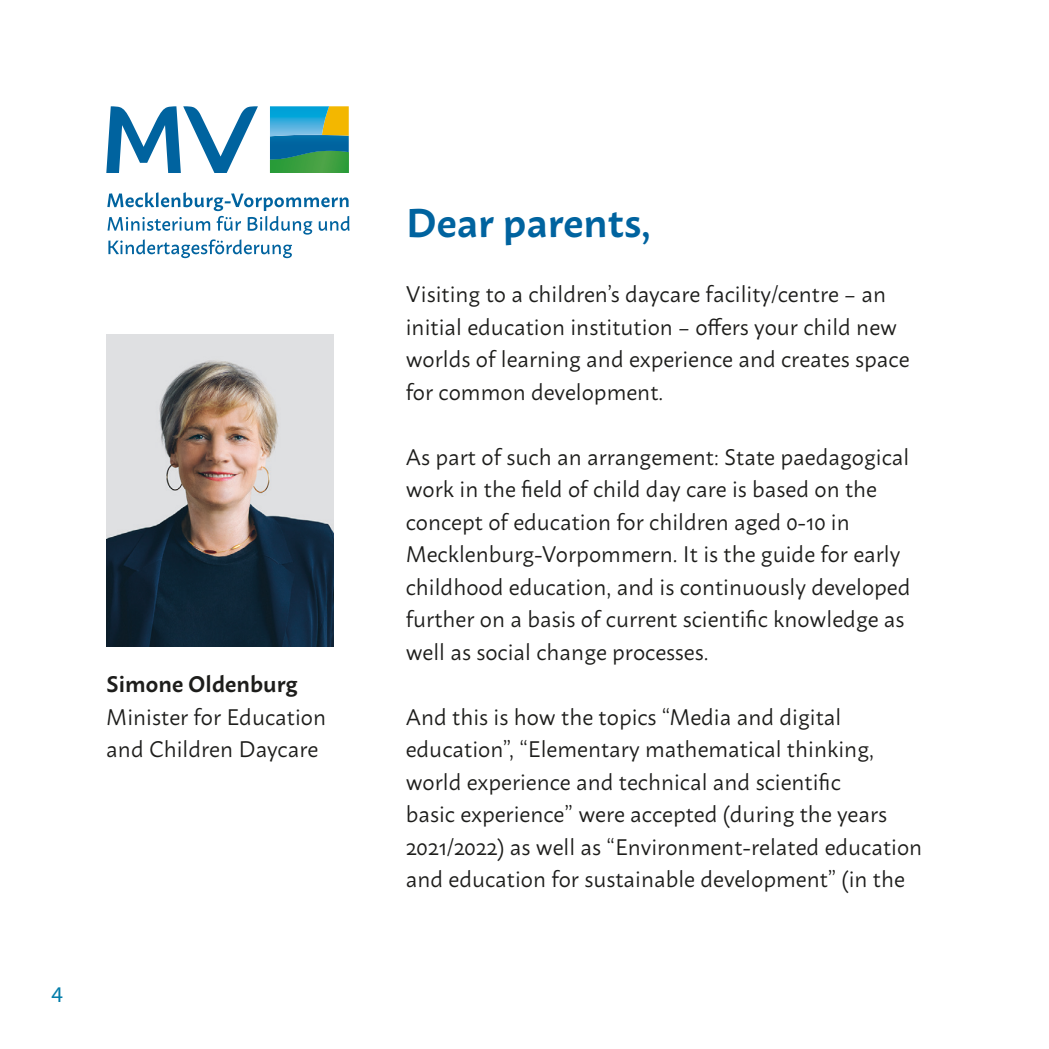
<style>
.page{position:relative;width:1049px;height:1049px;background:#fff}
.page>*{position:absolute;margin:0;border:0;box-sizing:border-box;transform-origin:0 0}
.Überschrift_1{font:600 40px "Macho";color:#00639f}
.Fließtext{font:22.5px/32.5px "Macho";color:#1d1d1b}
.t1{font:22.5px "Myriad Pro";color:#047daa}
.s1{font-weight:600}
</style>
<div class="page">
<svg style="left:107px;top:192px;width:243px;height:66px"></svg>
<svg style="left:270px;top:106px;width:79px;height:54px;background:#439594"></svg>
<svg style="left:106px;top:106px;width:152px;height:67px"></svg>
<img style="left:106px;top:335px;width:227px;height:312px">
<p class="Fließtext" style="left:106px;top:666px;width:221px"><span class="s1">Simone Oldenburg<br></span>Minister for Education and Children Daycare</p>
<p class="t1" style="left:51px;top:980px;width:13px">4</p>
<p class="Überschrift_1" style="left:406px;top:187px;width:247px">Dear parents,</p>
<p class="Fließtext" style="left:406px;top:276px;width:505px">Visiting to a children’s daycare facility/centre – an initial education institution – offers your child new worlds of learning and experience and creates space for common development.</p>
<p class="Fließtext" style="left:406px;top:438px;width:506px">As part of such an arrangement: State paedagogical work in the field of child day care is based on the concept of education for children aged 0-10 in Mecklenburg-Vorpommern. It is the guide for early childhood education, and is continuously developed further on a basis of current scientific knowledge as well as social change processes.</p>
<p class="Fließtext" style="left:406px;top:698px;width:518px">And this is how the topics “Media and digital education”, “Elementary mathematical thinking, world experience and technical and scientific<br>basic experience” were accepted (during the years 2021/2022) as well as “Environment-related education and education for sustainable development” (in the</p>
</div>
